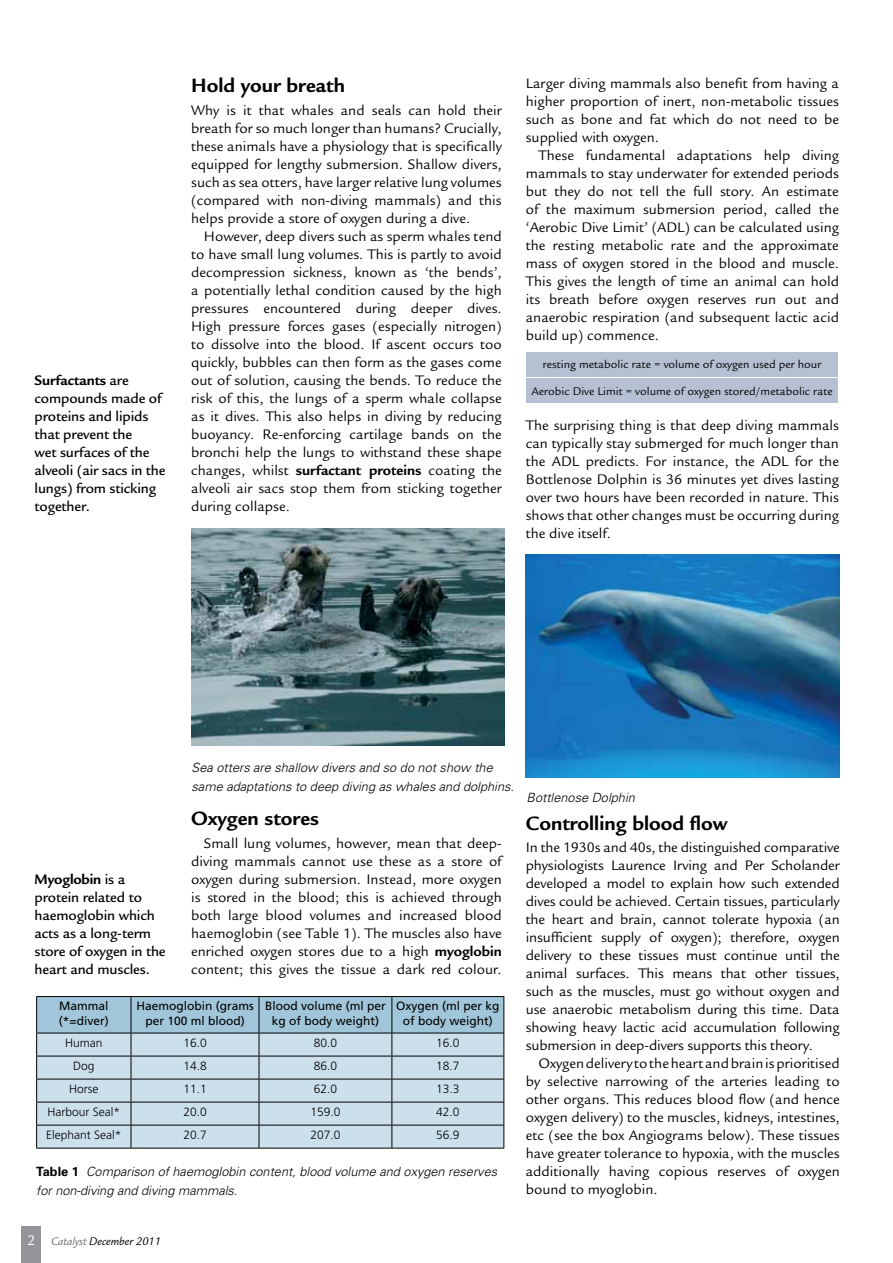
<style>
.page{position:relative;width:893px;height:1263px;background:#fff}
.page>*{position:absolute;margin:0;border:0;box-sizing:border-box;transform-origin:0 0}
.t1{font:700 21px "Legacy Sans";color:#000}
.t2{font:15px/18px "Legacy Sans";color:#000;text-align:justify}
.t3{font:500 15px/18px "Legacy Sans";letter-spacing:-.01em;color:#000}
.t4{font:italic 300 12.75px/19.5px "Univers";color:#000}
.t5{font:12px/14.4px "Frutiger";color:#000;text-align:center}
.t6{font:300 12px "Frutiger";color:#000}
.t7{font:12px "Legacy Sans";color:#000}
.t8{font:italic 12px "Legacy Sans";color:#000}
.s1{font-weight:700}
.s2{font-weight:700;font-style:normal}
.s3{font-style:normal;font-size:15px;color:#fff}
.s4{color:#6d6e71}
</style>
<div class="page">
<div style="left:21px;top:1226px;width:20px;height:37px;background:#939598"></div>
<div style="left:527px;top:352px;width:311px;height:24px;background:#b5c0d2"></div>
<div style="left:527px;top:378px;width:311px;height:25px;background:#b5c0d2"></div>
<svg style="left:36px;top:996px;width:468px;height:152px;background:#b7ceda"></svg>
<hr style="left:36px;top:1148px;width:95px;height:1px;background:#000">
<hr style="left:131px;top:1148px;width:128px;height:1px;background:#000">
<hr style="left:259px;top:1148px;width:133px;height:1px;background:#000">
<hr style="left:392px;top:1148px;width:112px;height:1px;background:#000">
<img style="left:192px;top:528px;width:313px;height:218px">
<img style="left:526px;top:554px;width:314px;height:223px">
<p class="t3" style="left:35px;top:371px;width:133px"><span class="s1">Surfactants</span> are compounds made of proteins and lipids that prevent the<br>wet surfaces of the alveoli (air sacs in the lungs) from sticking together.</p>
<h1 class="t1" style="left:191px;top:74px;width:155px">Hold your breath</h1>
<p class="t2" style="left:191px;top:101px;width:312px">Why is it that whales and seals can hold their breath for so much longer than humans? Crucially, these animals have a physiology that is specifically equipped for lengthy submersion. Shallow divers, such as sea otters, have larger relative lung volumes (compared with non-diving mammals) and this helps provide a store of oxygen during a dive.</p>
<p class="t2" style="left:191px;top:227px;width:312px;text-indent:13px">However, deep divers such as sperm whales tend to have small lung volumes. This is partly to avoid decompression sickness, known as ‘the bends’, a potentially lethal condition caused by the high pressures encountered during deeper dives.<br>High pressure forces gases (especially nitrogen) to dissolve into the blood. If ascent occurs too quickly, bubbles can then form as the gases come out of solution, causing the bends. To reduce the risk of this, the lungs of a sperm whale collapse as it dives. This also helps in diving by reducing buoyancy. Re-enforcing cartilage bands on the bronchi help the lungs to withstand these shape changes, whilst <span class="s1">surfactant proteins</span> coating the alveoli air sacs stop them from sticking together during collapse.</p>
<p class="t2" style="left:526px;top:74px;width:315px">Larger diving mammals also benefit from having a higher proportion of inert, non-metabolic tissues such as bone and fat which do not need to be supplied with oxygen.</p>
<p class="t2" style="left:526px;top:146px;width:315px;text-indent:13px">These fundamental adaptations help diving mammals to stay underwater for extended periods but they do not tell the full story. An estimate of the maximum submersion period, called the ‘Aerobic Dive Limit’ (ADL) can be calculated using the resting metabolic rate and the approximate mass of oxygen stored in the blood and muscle.<br>This gives the length of time an animal can hold its breath before oxygen reserves run out and anaerobic respiration (and subsequent lactic acid build up) commence.</p>
<p class="t7" style="left:543px;top:358px;width:280px">resting metabolic rate = volume of oxygen used per hour</p>
<p class="t7" style="left:531px;top:384px;width:303px">Aerobic Dive Limit = volume of oxygen stored/metabolic rate</p>
<p class="t2" style="left:526px;top:416px;width:315px">The surprising thing is that deep diving mammals can typically stay submerged for much longer than the ADL predicts. For instance, the ADL for the Bottlenose Dolphin is 36 minutes yet dives lasting over two hours have been recorded in nature. This shows that other changes must be occurring during the dive itself.</p>
<p class="t3" style="left:35px;top:870px;width:133px"><span class="s1">Myoglobin</span> is a protein related to haemoglobin which acts as a long-term store of oxygen in the heart and muscles.</p>
<p class="t4" style="left:192px;top:757px;width:324px">Sea otters are shallow divers and so do not show the same adaptations to deep diving as whales and dolphins.</p>
<h1 class="t1" style="left:191px;top:806px;width:129px">Oxygen stores</h1>
<p class="t2" style="left:191px;top:834px;width:312px;text-indent:13px">Small lung volumes, however, mean that deep&shy;diving mammals cannot use these as a store of oxygen during submersion. Instead, more oxygen is stored in the blood; this is achieved through both large blood volumes and increased blood haemoglobin (see Table 1). The muscles also have enriched oxygen stores due to a high <span class="s1">myoglobin </span>content; this gives the tissue a dark red colour.</p>
<p class="t5" style="left:59px;top:999px;width:51px;text-align:left">Mammal (*=diver)</p>
<p class="t5" style="left:136px;top:999px;width:119px">Haemoglobin (grams per 100 ml blood)</p>
<p class="t5" style="left:265px;top:999px;width:122px">Blood volume (ml per kg of body weight)</p>
<p class="t5" style="left:396px;top:999px;width:105px">Oxygen (ml per kg of body weight)</p>
<p class="t6" style="left:65px;top:1036px;width:39px">Human</p>
<p class="t6" style="left:183px;top:1036px;width:25px">16.0</p>
<p class="t6" style="left:314px;top:1036px;width:25px">80.0</p>
<p class="t6" style="left:436px;top:1036px;width:25px">16.0</p>
<p class="t6" style="left:73px;top:1059px;width:23px">Dog</p>
<p class="t6" style="left:183px;top:1059px;width:25px">14.8</p>
<p class="t6" style="left:314px;top:1059px;width:25px">86.0</p>
<p class="t6" style="left:436px;top:1059px;width:25px">18.7</p>
<p class="t6" style="left:69px;top:1082px;width:31px">Horse</p>
<p class="t6" style="left:183px;top:1082px;width:25px">11.1</p>
<p class="t6" style="left:314px;top:1082px;width:25px">62.0</p>
<p class="t6" style="left:436px;top:1082px;width:25px">13.3</p>
<p class="t6" style="left:48px;top:1105px;width:74px">Harbour Seal*</p>
<p class="t6" style="left:183px;top:1105px;width:25px">20.0</p>
<p class="t6" style="left:310px;top:1105px;width:32px">159.0</p>
<p class="t6" style="left:436px;top:1105px;width:25px">42.0</p>
<p class="t6" style="left:46px;top:1128px;width:77px">Elephant Seal*</p>
<p class="t6" style="left:183px;top:1128px;width:25px">20.7</p>
<p class="t6" style="left:310px;top:1128px;width:32px">207.0</p>
<p class="t6" style="left:436px;top:1128px;width:25px">56.9</p>
<p class="t4" style="left:36px;top:1161px;width:462px"><span class="s2">Table 1</span> Comparison of haemoglobin content, blood volume and oxygen reserves for non-diving and diving mammals.</p>
<p class="t4" style="left:527px;top:787px;width:110px">Bottlenose Dolphin</p>
<h1 class="t1" style="left:526px;top:811px;width:203px">Controlling blood flow</h1>
<p class="t2" style="left:526px;top:838px;width:315px">In the 1930s and 40s, the distinguished comparative physiologists Laurence Irving and Per Scholander developed a model to explain how such extended dives could be achieved. Certain tissues, particularly the heart and brain, cannot tolerate hypoxia (an insufficient supply of oxygen); therefore, oxygen delivery to these tissues must continue until the animal surfaces. This means that other tissues, such as the muscles, must go without oxygen and use anaerobic metabolism during this time. Data showing heavy lactic acid accumulation following submersion in deep-divers supports this theory.</p>
<p class="t2" style="left:526px;top:1054px;width:315px;text-indent:13px">Oxygen delivery to the heart and brain is prioritised by selective narrowing of the arteries leading to other organs. This reduces blood flow (and hence oxygen delivery) to the muscles, kidneys, intestines, etc (see the box Angiograms below). These tissues have greater tolerance to hypoxia, with the muscles additionally having copious reserves of oxygen bound to myoglobin.</p>
<p class="t8" style="left:27px;top:1235px;width:135px"><span class="s3">2</span> <span class="s4">Catalyst</span> December 2011</p>
</div>
